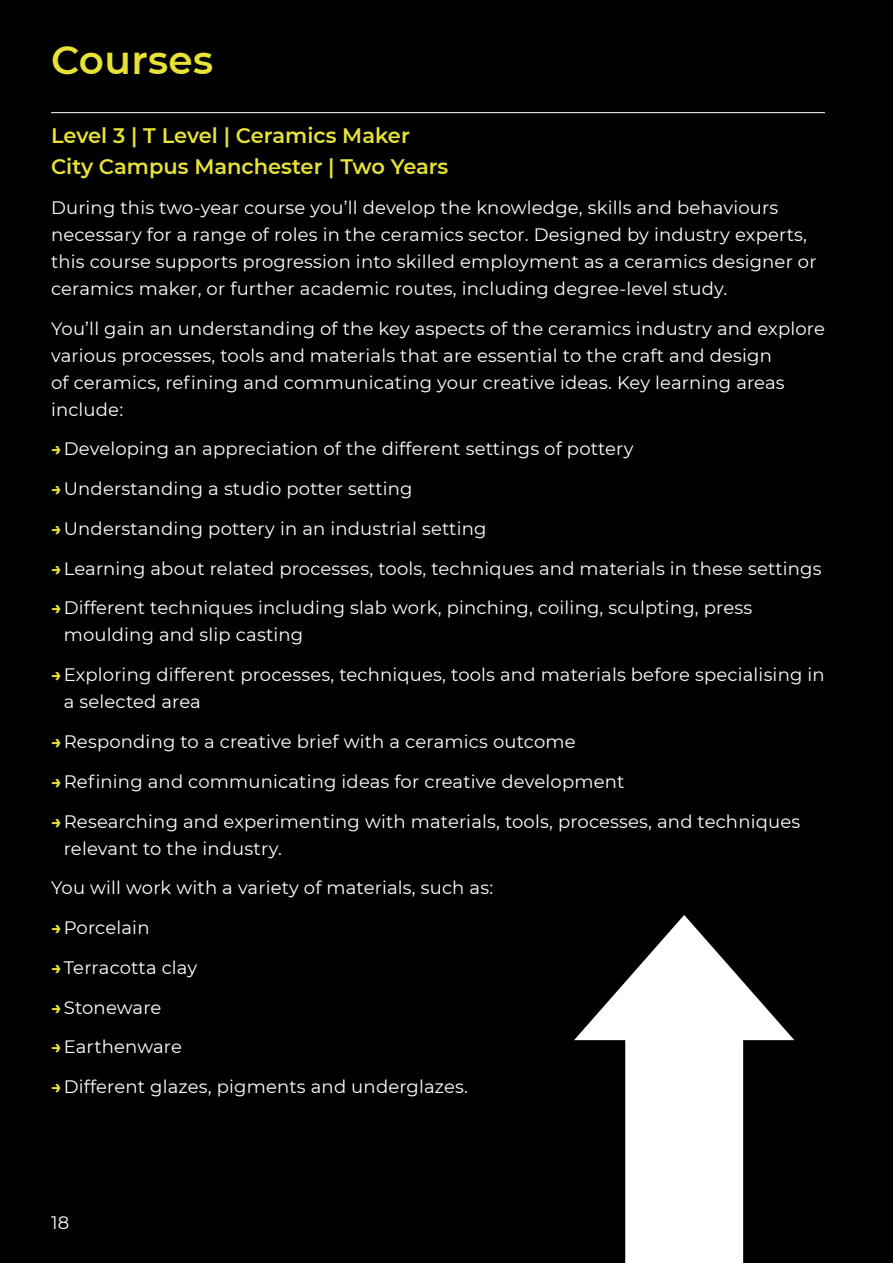
<style>
.page{position:relative;width:893px;height:1263px;background:#000}
.page>*{position:absolute;margin:0;border:0;box-sizing:border-box;transform-origin:0 0}
.T_Levels_Header{font:600 39px "Montserrat";letter-spacing:.01em;color:#e8e237}
.Tlevel_course{font:600 21px/31.5px "Montserrat";color:#e8e237}
.Body_Copy_T_Levels{font:18px/27px "Montserrat";letter-spacing:.01em;color:#fff}
.Body_Bullets_T_Levels{font:18px "Montserrat";letter-spacing:.01em;color:#fff}
.s1{font-weight:700;color:#e8e237}
</style>
<div class="page">
<hr style="left:51px;top:112px;width:774px;height:1px;background:#fff">
<svg style="left:574px;top:915px;width:220px;height:348px;fill:#fff"></svg>
<p class="T_Levels_Header" style="left:51px;top:32px;width:164px">Courses</p>
<p class="Tlevel_course" style="left:51px;top:118px;width:399px">Level 3 | T Level | Ceramics Maker<br>City Campus Manchester | Two Years</p>
<p class="Body_Copy_T_Levels" style="left:51px;top:193px;width:767px">During this two-year course you’ll develop the knowledge, skills and behaviours necessary for a range of roles in the ceramics sector. Designed by industry experts, this course supports progression into skilled employment as a ceramics designer or ceramics maker, or further academic routes, including degree-level study.</p>
<p class="Body_Copy_T_Levels" style="left:51px;top:314px;width:775px">You’ll gain an understanding of the key aspects of the ceramics industry and explore various processes, tools and materials that are essential to the craft and design<br>of ceramics, refining and communicating your creative ideas. Key learning areas include:</p>
<p class="Body_Copy_T_Levels" style="left:51px;top:435px;width:584px"><span class="s1">→</span>Developing an appreciation of the different settings of pottery</p>
<p class="Body_Copy_T_Levels" style="left:51px;top:475px;width:363px"><span class="s1">→</span>Understanding a studio potter setting</p>
<p class="Body_Copy_T_Levels" style="left:51px;top:514px;width:437px"><span class="s1">→</span>Understanding pottery in an industrial setting</p>
<p class="Body_Copy_T_Levels" style="left:51px;top:554px;width:772px"><span class="s1">→</span>Learning about related processes, tools, techniques and materials in these settings</p>
<p class="Body_Copy_T_Levels" style="left:64px;top:594px;width:690px;text-indent:-13px"><span class="s1">→</span>Different techniques including slab work, pinching, coiling, sculpting, press moulding and slip casting</p>
<p class="Body_Copy_T_Levels" style="left:64px;top:661px;width:762px;text-indent:-13px"><span class="s1">→</span>Exploring different processes, techniques, tools and materials before specialising in a selected area</p>
<p class="Body_Copy_T_Levels" style="left:51px;top:727px;width:526px"><span class="s1">→</span>Responding to a creative brief with a ceramics outcome</p>
<p class="Body_Copy_T_Levels" style="left:51px;top:767px;width:575px"><span class="s1">→</span>Refining and communicating ideas for creative development</p>
<p class="Body_Copy_T_Levels" style="left:64px;top:807px;width:738px;text-indent:-13px"><span class="s1">→</span>Researching and experimenting with materials, tools, processes, and techniques relevant to the industry.</p>
<p class="Body_Bullets_T_Levels" style="left:51px;top:875px;width:444px">You will work with a variety of materials, such as:</p>
<p class="Body_Copy_T_Levels" style="left:51px;top:913px;width:100px"><span class="s1">→</span>Porcelain</p>
<p class="Body_Copy_T_Levels" style="left:51px;top:953px;width:148px"><span class="s1">→</span>Terracotta clay</p>
<p class="Body_Copy_T_Levels" style="left:51px;top:993px;width:112px"><span class="s1">→</span>Stoneware</p>
<p class="Body_Copy_T_Levels" style="left:51px;top:1033px;width:132px"><span class="s1">→</span>Earthenware</p>
<p class="Body_Copy_T_Levels" style="left:51px;top:1072px;width:418px"><span class="s1">→</span>Different glazes, pigments and underglazes.</p>
<p class="Body_Copy_T_Levels" style="left:51px;top:1208px;width:20px">18</p>
</div>
